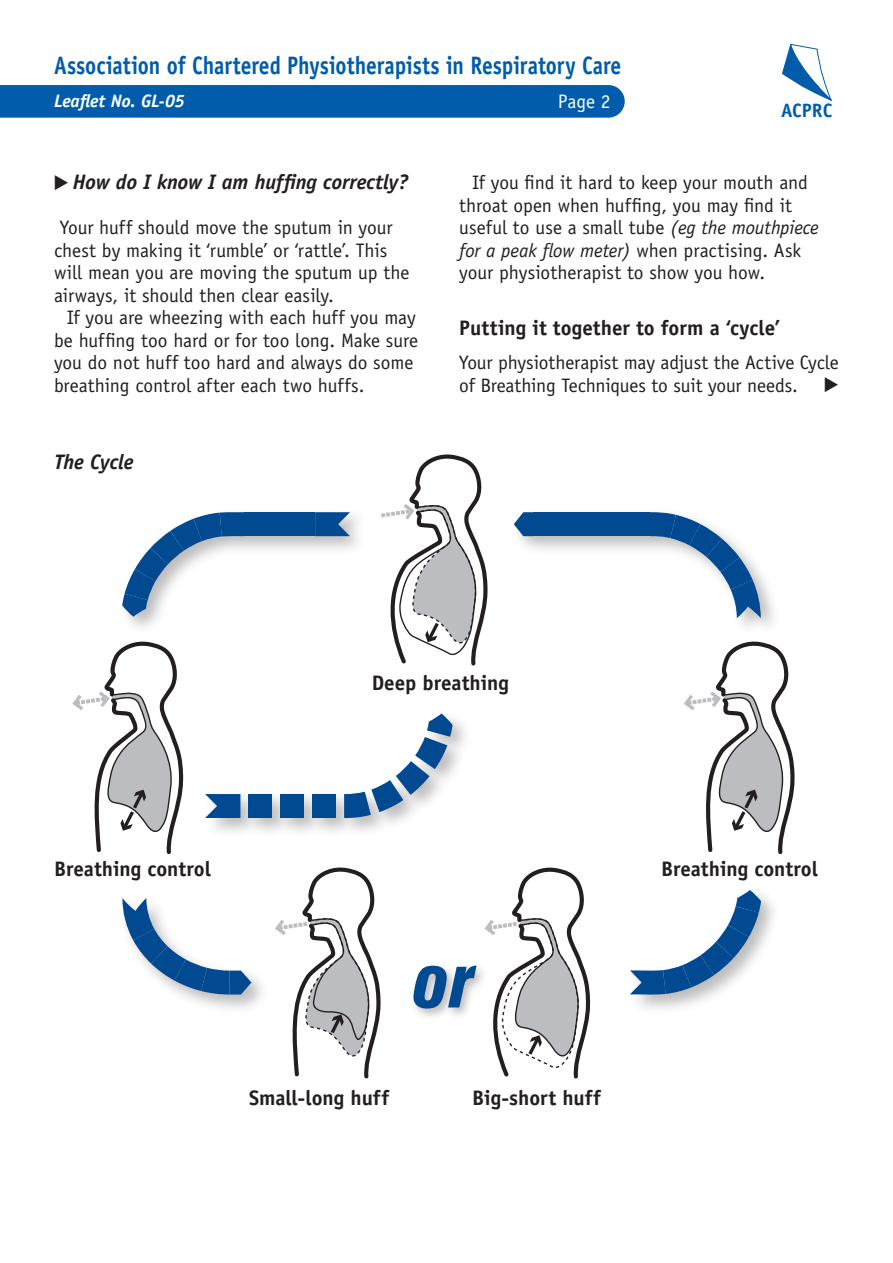
<style>
.page{position:relative;width:893px;height:1263px;background:#fff}
.page>*{position:absolute;margin:0;border:0;box-sizing:border-box;transform-origin:0 0}
.t1{font:italic 900 condensed 72px "Swiss 721 BT";color:#014990}
.Heading_2{font:700 25.2px "Officina Sans";letter-spacing:-.005em;color:#015dab;scale:.85 1}
.x_head_2{font:700 21px "Officina Sans";color:#231f20}
.x_head_3{font:italic 700 21px "Officina Sans";letter-spacing:-.01em;color:#231f20}
.text_indent{font:19.5px/22.5px "Officina Sans";letter-spacing:-.005em;color:#231f20}
.text{font:19.5px/22.5px "Officina Sans";letter-spacing:-.005em;color:#231f20}
.text-2{font:19.5px "Officina Sans";color:#fff}
.t2{font:700 19.35px "Officina Sans";color:#015dab}
.t3{font:italic 700 18px "Officina Sans";letter-spacing:-.005em;color:#fff}
.s1{font-style:italic}
</style>
<div class="page">
<svg style="left:782px;top:43px;width:50px;height:58px"></svg>
<div style="left:0;top:85px;width:625px;height:33px;background:#015dab"></div>
<svg style="left:484px;top:867px;width:106px;height:211px"></svg>
<svg style="left:277px;top:867px;width:103px;height:211px"></svg>
<svg style="left:381px;top:454px;width:106px;height:211px"></svg>
<svg style="left:72px;top:643px;width:111px;height:211px"></svg>
<svg style="left:684px;top:643px;width:110px;height:211px"></svg>
<img style="left:127px;top:515px;width:231px;height:128px">
<svg style="left:315px;top:512px;width:35px;height:24px"></svg>
<div style="left:292px;top:512px;width:23px;height:24px;background:#014990"></div>
<div style="left:268px;top:512px;width:24px;height:24px;background:#014990"></div>
<div style="left:244px;top:512px;width:24px;height:24px;background:#014990"></div>
<svg style="left:122px;top:512px;width:122px;height:105px"></svg>
<svg style="left:630px;top:890px;width:131px;height:105px"></svg>
<img style="left:513px;top:524px;width:261px;height:119px">
<svg style="left:650px;top:512px;width:111px;height:106px"></svg>
<div style="left:627px;top:512px;width:23px;height:24px;background:#014990"></div>
<div style="left:603px;top:512px;width:24px;height:24px;background:#014990"></div>
<div style="left:580px;top:512px;width:23px;height:24px;background:#014990"></div>
<div style="left:557px;top:512px;width:23px;height:24px;background:#014990"></div>
<div style="left:534px;top:512px;width:23px;height:24px;background:#014990"></div>
<svg style="left:514px;top:512px;width:20px;height:24px"></svg>
<img style="left:213px;top:719px;width:252px;height:113px">
<svg style="left:205px;top:794px;width:35px;height:24px"></svg>
<div style="left:248px;top:794px;width:24px;height:24px;background:#014990"></div>
<div style="left:280px;top:794px;width:24px;height:24px;background:#014990"></div>
<div style="left:312px;top:794px;width:24px;height:24px;background:#014990"></div>
<svg style="left:344px;top:713px;width:109px;height:105px"></svg>
<img style="left:181px;top:926px;width:96px;height:83px">
<svg style="left:122px;top:898px;width:129px;height:96px"></svg>
<div style="left:409px;top:962px;width:79px;height:59px;background:#231f20;opacity:.3"></div>
<p class="Heading_2" style="left:54px;top:50px;width:669px">Association of Chartered Physiotherapists in Respiratory Care</p>
<p class="t3" style="left:54px;top:90px;width:132px">Leaflet No. GL-05</p>
<p class="text-2" style="left:558px;top:90px;width:54px">Page 2</p>
<p class="t2" style="left:781px;top:98px;width:53px">ACPRC</p>
<p class="x_head_3" style="left:73px;top:169px;width:337px">How do I know I am huffing correctly?</p>
<p class="text" style="left:54px;top:216px;width:357px">Your huff should move the sputum in your chest by making it ‘rumble’ or ‘rattle’. This will mean you are moving the sputum up the airways, it should then clear easily.</p>
<p class="text_indent" style="left:54px;top:306px;width:366px;text-indent:13px">If you are wheezing with each huff you may be huffing too hard or for too long. Make sure you do not huff too hard and always do some breathing control after each two huffs.</p>
<p class="x_head_3" style="left:54px;top:449px;width:81px">The Cycle</p>
<p class="text_indent" style="left:459px;top:171px;width:361px;text-indent:13px">If you find it hard to keep your mouth and throat open when huffing, you may find it useful to use a small tube <span class="s1">(eg the mouthpiece for a peak flow meter)</span> when practising. Ask your physiotherapist to show you how.</p>
<p class="x_head_2" style="left:459px;top:315px;width:322px">Putting it together to form a ‘cycle’</p>
<p class="text" style="left:459px;top:351px;width:381px">Your physiotherapist may adjust the Active Cycle of Breathing Techniques to suit your needs.</p>
<p class="x_head_2" style="left:372px;top:670px;width:139px">Deep breathing</p>
<p class="x_head_2" style="left:54px;top:855px;width:158px">Breathing control</p>
<p class="x_head_2" style="left:661px;top:855px;width:158px">Breathing control</p>
<p class="t1" style="left:413px;top:938px;width:62px">or</p>
<p class="x_head_2" style="left:249px;top:1085px;width:142px">Small-long huff</p>
<p class="x_head_2" style="left:472px;top:1085px;width:130px">Big-short huff</p>
</div>
